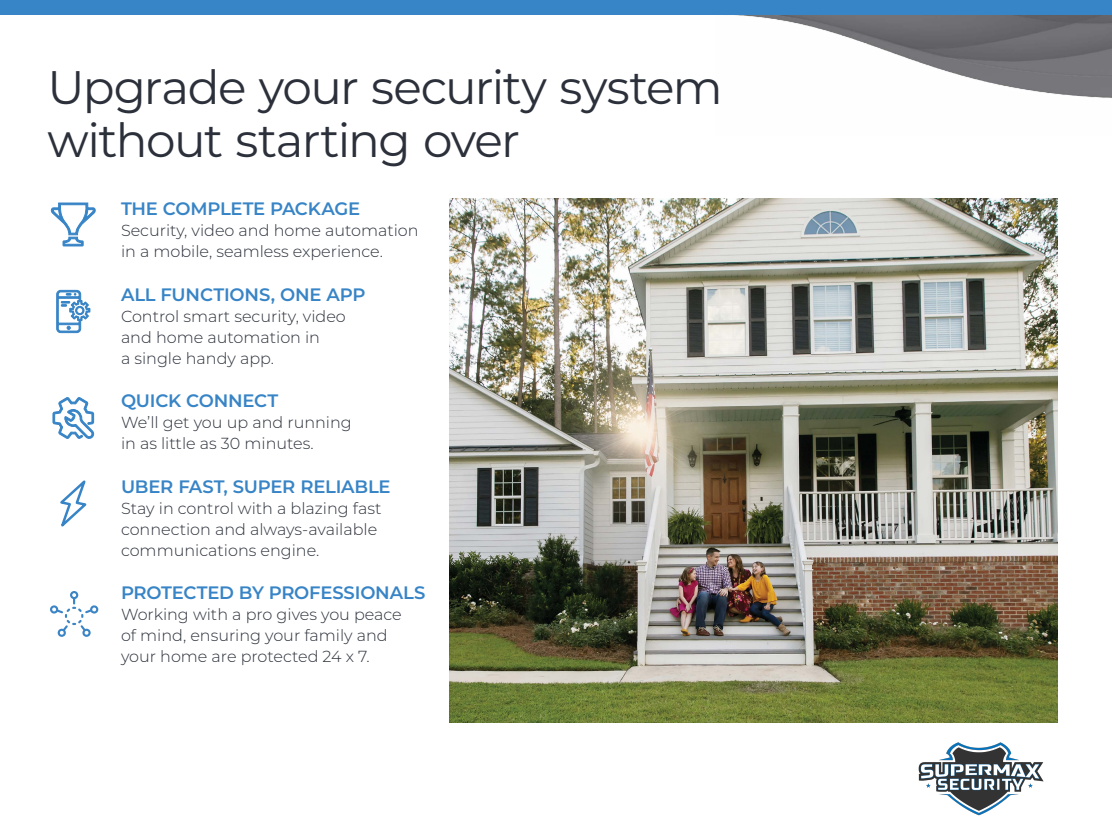
<style>
.page{position:relative;width:1112px;height:834px;background:#fff}
.page>*{position:absolute;margin:0;border:0;box-sizing:border-box;transform-origin:0 0}
.t1{font:47px/52.5px "Montserrat";letter-spacing:-.035em;color:#2b303a}
.t2{font:600 18px "Montserrat";letter-spacing:-.015em;color:#3784c6}
.t3{font:300 16px/21px "Montserrat";color:#2b303a}
</style>
<div class="page">
<img style="left:735px;top:15px;width:377px;height:83px">
<div style="left:0;top:0;width:1112px;height:15px;background:#3784c6"></div>
<img style="left:449px;top:198px;width:608px;height:524px">
<svg style="left:52px;top:397px;width:43px;height:42px"></svg>
<svg style="left:50px;top:202px;width:46px;height:45px"></svg>
<svg style="left:56px;top:290px;width:35px;height:43px"></svg>
<svg style="left:60px;top:480px;width:27px;height:47px"></svg>
<svg style="left:50px;top:591px;width:48px;height:46px"></svg>
<img style="left:918px;top:742px;width:126px;height:74px">
<h1 class="t1" style="left:48px;top:60px;width:677px">Upgrade your security system without starting over</h1>
<p class="t2" style="left:121px;top:196px;width:241px">THE COMPLETE PACKAGE</p>
<p class="t3" style="left:121px;top:220px;width:299px">Security, video and home automation in a mobile, seamless experience.</p>
<p class="t2" style="left:121px;top:282px;width:246px">ALL FUNCTIONS, ONE APP</p>
<p class="t3" style="left:121px;top:305px;width:226px">Control smart security, video and home automation in<br>a single handy app.</p>
<p class="t2" style="left:121px;top:388px;width:159px">QUICK CONNECT</p>
<p class="t3" style="left:121px;top:412px;width:232px">We’ll get you up and running in as little as 30 minutes.</p>
<p class="t2" style="left:121px;top:474px;width:271px">UBER FAST, SUPER RELIABLE</p>
<p class="t3" style="left:121px;top:497px;width:262px">Stay in control with a blazing fast connection and always-available communications engine.</p>
<p class="t2" style="left:121px;top:580px;width:306px">PROTECTED BY PROFESSIONALS</p>
<p class="t3" style="left:121px;top:604px;width:282px">Working with a pro gives you peace of mind, ensuring your family and your home are protected 24 x 7.</p>
</div>
